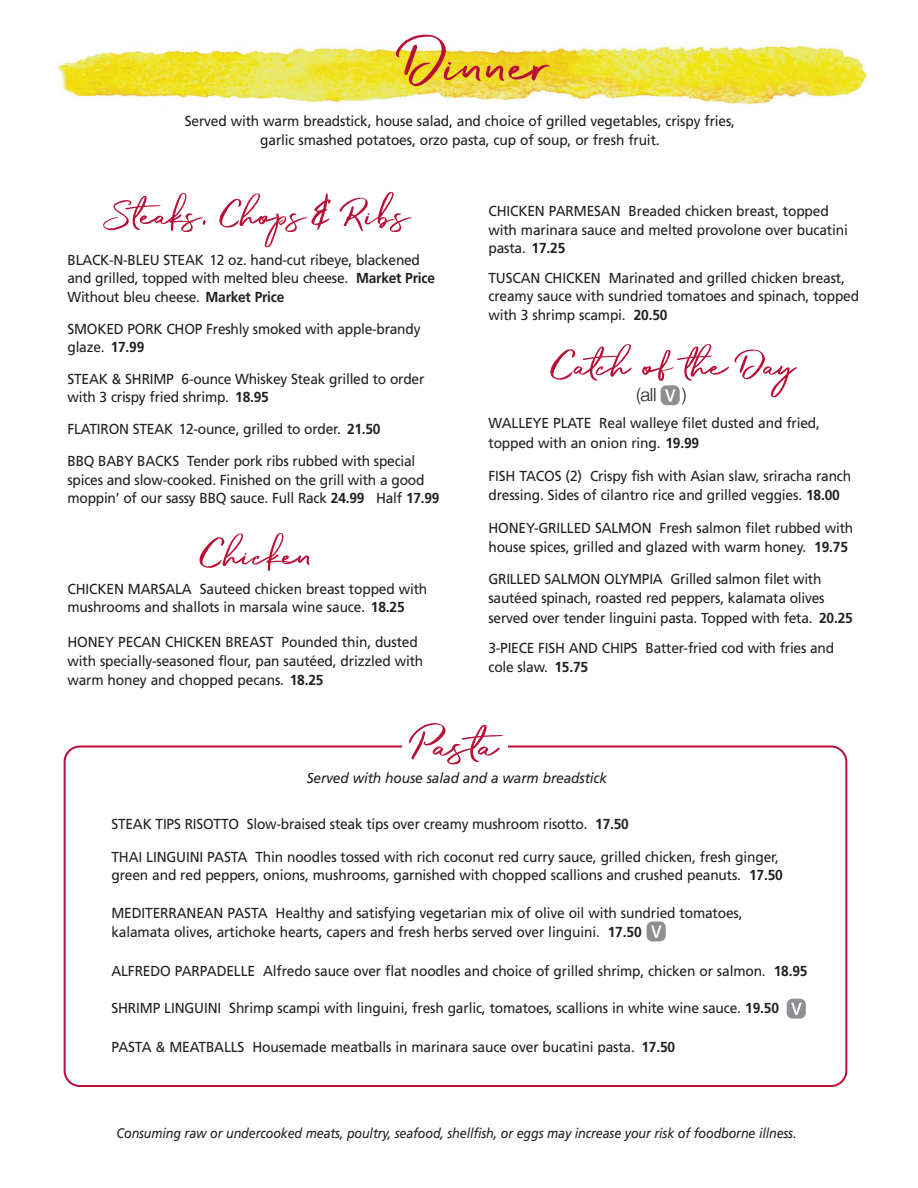
<style>
.page{position:relative;width:918px;height:1188px;background:#fff}
.page>*{position:absolute;margin:0;border:0;box-sizing:border-box;transform-origin:0 0}
.t1{font:102px "The Saturday Clean";letter-spacing:-.005em;color:#b90f36;scale:1.16 1}
.t2{font:69.45px "The Saturday Clean";color:#b90f36;scale:1.31 1}
.t3{font:63.45px "The Saturday Clean";color:#b90f36;scale:1.22 1}
.t4{font:300 18px "Helvetica Neue";color:#231f20;scale:1.05 1}
.t5{font:14.55px/18.6px "Frutiger";letter-spacing:-.01em;color:#231f20;scale:.95 1}
.t6{font:italic 14.55px "Frutiger";letter-spacing:-.01em;color:#231f20;scale:.95 1}
.t7{font:italic 13.95px "Frutiger";letter-spacing:-.01em;color:#231f20;scale:.9 1}
.s1{font-size:109.5px}
.s2{font-weight:700}
.s3{font-size:67.5px}
</style>
<div class="page">
<svg style="left:64px;top:746px;width:783px;height:341px"></svg>
<div style="left:402px;top:743px;width:106px;height:43px;background:#fff"></div>
<svg style="left:787px;top:999px;width:19px;height:20px"></svg>
<svg style="left:647px;top:922px;width:19px;height:19px"></svg>
<img style="left:57px;top:45px;width:810px;height:60px">
<svg style="left:661px;top:385px;width:19px;height:20px"></svg>
<p class="t1" style="left:405px;top:-15px;width:128px"><span class="s1">D</span>inner</p>
<p class="t5" style="left:185px;top:112px;width:581px;line-height:19px;text-align:center">Served with warm breadstick, house salad, and choice of grilled vegetables, crispy fries, garlic smashed potatoes, orzo pasta, cup of soup, or fresh fruit.</p>
<p class="t3" style="left:103px;top:165px;width:254px">Steaks, Chops&amp; Ribs</p>
<p class="t5" style="left:68px;top:252px;width:388px">BLACK-N-BLEU STEAK 12 oz. hand-cut ribeye, blackened and grilled, topped with melted bleu cheese. <span class="s2">Market Price</span></p>
<p class="t5" style="left:68px;top:289px;width:230px">Without bleu cheese. <span class="s2">Market Price</span></p>
<p class="t5" style="left:68px;top:320px;width:373px">SMOKED PORK CHOP Freshly smoked with apple-brandy glaze. <span class="s2">17.99</span></p>
<p class="t5" style="left:68px;top:371px;width:377px">STEAK &amp; SHRIMP 6-ounce Whiskey Steak grilled to order with 3 crispy fried shrimp. <span class="s2">18.95</span></p>
<p class="t5" style="left:68px;top:421px;width:331px">FLATIRON STEAK 12-ounce, grilled to order. <span class="s2">21.50</span></p>
<p class="t5" style="left:68px;top:453px;width:393px">BBQ BABY BACKS Tender pork ribs rubbed with special spices and slow-cooked. Finished on the grill with a good moppin’ of our sassy BBQ sauce. Full Rack <span class="s2">24.99</span> Half <span class="s2">17.99</span></p>
<p class="t3" style="left:199px;top:505px;width:96px"><span class="s3">C</span>hicken</p>
<p class="t5" style="left:68px;top:581px;width:380px">CHICKEN MARSALA Sauteed chicken breast topped with mushrooms and shallots in marsala wine sauce. <span class="s2">18.25</span></p>
<p class="t5" style="left:68px;top:634px;width:376px">HONEY PECAN CHICKEN BREAST Pounded thin, dusted with specially-seasoned flour, pan sautéed, drizzled with warm honey and chopped pecans. <span class="s2">18.25</span></p>
<p class="t5" style="left:488px;top:203px;width:380px">CHICKEN PARMESAN Breaded chicken breast, topped with marinara sauce and melted provolone over bucatini pasta. <span class="s2">17.25</span></p>
<p class="t5" style="left:488px;top:269px;width:392px">TUSCAN CHICKEN Marinated and grilled chicken breast, creamy sauce with sundried tomatoes and spinach, topped with 3 shrimp scampi. <span class="s2">20.50</span></p>
<p class="t3" style="left:550px;top:316px;width:203px"><span class="s3">C</span>atch of the Day</p>
<p class="t5" style="left:488px;top:415px;width:350px;line-height:19.2px">WALLEYE PLATE Real walleye filet dusted and fried, topped with an onion ring. <span class="s2">19.99</span></p>
<p class="t5" style="left:488px;top:468px;width:383px;line-height:19.2px">FISH TACOS (2) Crispy fish with Asian slaw, sriracha ranch dressing. Sides of cilantro rice and grilled veggies. <span class="s2">18.00</span></p>
<p class="t5" style="left:488px;top:519px;width:386px;line-height:19.2px">HONEY-GRILLED SALMON Fresh salmon filet rubbed with house spices, grilled and glazed with warm honey. <span class="s2">19.75</span></p>
<p class="t5" style="left:488px;top:571px;width:385px;line-height:19.2px">GRILLED SALMON OLYMPIA Grilled salmon filet with sautéed spinach, roasted red peppers, kalamata olives served over tender linguini pasta. Topped with feta. <span class="s2">20.25</span></p>
<p class="t5" style="left:488px;top:640px;width:365px;line-height:19.2px">3-PIECE FISH AND CHIPS Batter-fried cod with fries and cole slaw. <span class="s2">15.75</span></p>
<p class="t4" style="left:636px;top:384px;width:21px">(all</p>
<p class="t4" style="left:682px;top:384px;width:6px">)</p>
<p class="t2" style="left:411px;top:691px;width:68px">Pasta</p>
<p class="t6" style="left:307px;top:772px;width:318px">Served with house salad and a warm breadstick</p>
<p class="t5" style="left:111px;top:815px;width:546px">STEAK TIPS RISOTTO Slow-braised steak tips over creamy mushroom risotto. <span class="s2">17.50</span></p>
<p class="t5" style="left:111px;top:849px;width:708px;line-height:18px">THAI LINGUINI PASTA Thin noodles tossed with rich coconut red curry sauce, grilled chicken, fresh ginger, green and red peppers, onions, mushrooms, garnished with chopped scallions and crushed peanuts. <span class="s2">17.50</span></p>
<p class="t5" style="left:111px;top:904px;width:666px;line-height:19.4px">MEDITERRANEAN PASTA Healthy and satisfying vegetarian mix of olive oil with sundried tomatoes, kalamata olives, artichoke hearts, capers and fresh herbs served over linguini. <span class="s2">17.50</span></p>
<p class="t5" style="left:111px;top:962px;width:734px">ALFREDO PARPADELLE Alfredo sauce over flat noodles and choice of grilled shrimp, chicken or salmon. <span class="s2">18.95</span></p>
<p class="t5" style="left:111px;top:1000px;width:704px">SHRIMP LINGUINI Shrimp scampi with linguini, fresh garlic, tomatoes, scallions in white wine sauce. <span class="s2">19.50</span></p>
<p class="t5" style="left:111px;top:1038px;width:595px">PASTA &amp; MEATBALLS Housemade meatballs in marinara sauce over bucatini pasta. <span class="s2">17.50</span></p>
<p class="t7" style="left:117px;top:1127px;width:757px">Consuming raw or undercooked meats, poultry, seafood, shellfish, or eggs may increase your risk of foodborne illness.</p>
</div>
